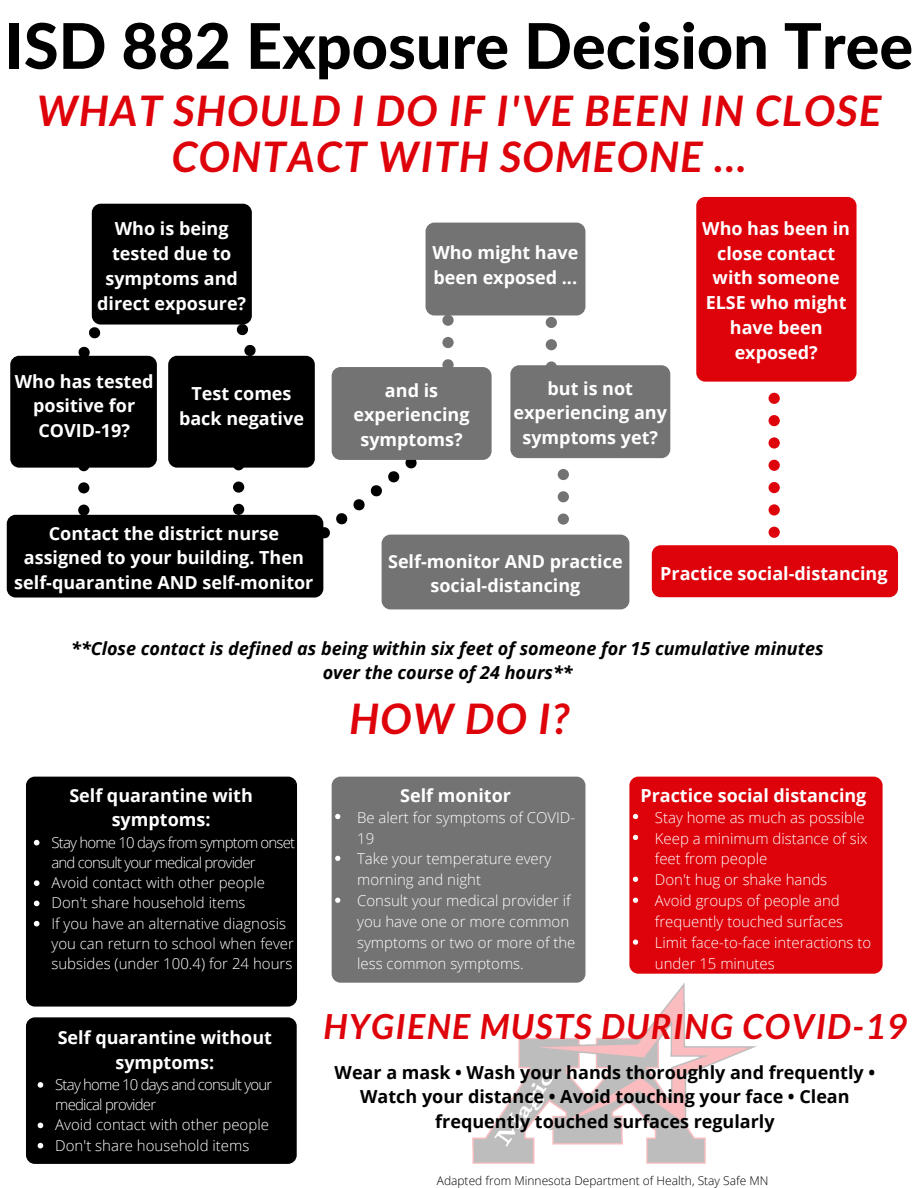
<style>
.page{position:relative;width:918px;height:1188px;background:#fff}
.page>*{position:absolute;margin:0;border:0;box-sizing:border-box;transform-origin:0 0}
.t1{font:800 63px "Lato Latin";color:#000}
.t2{font:italic 700 42px/45.6px "Lato";letter-spacing:.045em;color:#de020a;text-align:center}
.t3{font:italic 700 34.5px "Lato";letter-spacing:.045em;color:#de020a}
.t4{font:700 18px/24.8px "Open Sans";color:#fff;text-align:center}
.t5{font:700 18px/24.8px "Open Sans";color:#000;text-align:center}
.t6{font:italic 700 18px/24.8px "Open Sans";color:#000;text-align:center}
.t7{font:300 15px/21px "Open Sans";color:#fff}
.t8{font:300 15px/20.2px "Open Sans";letter-spacing:-.05em;color:#fff}
.t9{font:300 12px "Open Sans";color:#000}
</style>
<div class="page">
<svg style="left:66px;top:276px;width:73px;height:80px"></svg>
<svg style="left:78px;top:468px;width:11px;height:47px"></svg>
<div style="left:10px;top:356px;width:147px;height:112px;background:#000;border-radius:9px"></div>
<svg style="left:233px;top:468px;width:11px;height:47px"></svg>
<svg style="left:211px;top:325px;width:61px;height:31px"></svg>
<div style="left:92px;top:204px;width:160px;height:121px;background:#000;border-radius:9px"></div>
<svg style="left:546px;top:315px;width:11px;height:50px"></svg>
<div style="left:426px;top:223px;width:159px;height:92px;background:#737373;border-radius:9px"></div>
<div style="left:696px;top:197px;width:161px;height:185px;background:#de020a;border-radius:9px"></div>
<svg style="left:282px;top:315px;width:172px;height:254px"></svg>
<div style="left:7px;top:515px;width:316px;height:83px;background:#000;border-radius:9px"></div>
<svg style="left:558px;top:458px;width:11px;height:77px"></svg>
<div style="left:382px;top:535px;width:247px;height:74px;background:#737373;border-radius:9px"></div>
<div style="left:652px;top:545px;width:246px;height:52px;background:#de020a;border-radius:9px"></div>
<div style="left:510px;top:365px;width:160px;height:93px;background:#737373;border-radius:9px"></div>
<div style="left:332px;top:367px;width:160px;height:93px;background:#737373;border-radius:9px"></div>
<div style="left:168px;top:356px;width:147px;height:112px;background:#000;border-radius:9px"></div>
<svg style="left:769px;top:392px;width:11px;height:146px"></svg>
<div style="left:26px;top:777px;width:271px;height:230px;background:#000;border-radius:9px"></div>
<div style="left:332px;top:777px;width:253px;height:206px;background:#737373;border-radius:9px"></div>
<div style="left:26px;top:1017px;width:271px;height:147px;background:#000;border-radius:9px"></div>
<div style="left:629px;top:777px;width:254px;height:197px;background:#de020a;border-radius:9px"></div>
<img style="left:473px;top:982px;width:284px;height:181px">
<svg style="left:34px;top:840px;width:5px;height:5px"></svg>
<svg style="left:34px;top:880px;width:5px;height:6px"></svg>
<svg style="left:34px;top:901px;width:5px;height:5px"></svg>
<svg style="left:34px;top:921px;width:5px;height:5px"></svg>
<svg style="left:335px;top:814px;width:5px;height:5px"></svg>
<svg style="left:335px;top:856px;width:5px;height:5px"></svg>
<svg style="left:335px;top:898px;width:5px;height:5px"></svg>
<svg style="left:38px;top:1082px;width:5px;height:6px"></svg>
<svg style="left:38px;top:1123px;width:5px;height:5px"></svg>
<svg style="left:38px;top:1143px;width:5px;height:5px"></svg>
<svg style="left:633px;top:814px;width:5px;height:5px"></svg>
<svg style="left:633px;top:835px;width:5px;height:5px"></svg>
<svg style="left:633px;top:877px;width:5px;height:5px"></svg>
<svg style="left:633px;top:898px;width:5px;height:5px"></svg>
<svg style="left:633px;top:940px;width:5px;height:5px"></svg>
<p class="t1" style="left:5px;top:18px;width:910px">ISD 882 Exposure Decision Tree</p>
<p class="t2" style="left:37px;top:87px;width:846px">WHAT SHOULD I DO IF I'VE BEEN IN CLOSE<br>CONTACT WITH SOMEONE ...</p>
<p class="t4" style="left:97px;top:216px;width:151px">Who is being tested due to symptoms and direct exposure?</p>
<p class="t4" style="left:15px;top:368px;width:140px">Who has tested positive for<br>COVID-19?</p>
<p class="t4" style="left:179px;top:381px;width:126px">Test comes back negative</p>
<p class="t4" style="left:14px;top:520px;width:301px">Contact the district nurse assigned to your building. Then self-quarantine AND self-monitor</p>
<p class="t4" style="left:432px;top:239px;width:148px;text-align:left">Who might have been exposed ...</p>
<p class="t4" style="left:354px;top:377px;width:117px">and is experiencing symptoms?</p>
<p class="t4" style="left:514px;top:375px;width:155px">but is not experiencing any symptoms yet?</p>
<p class="t4" style="left:702px;top:216px;width:149px">Who has been in close contact with someone<br>ELSE who might have been exposed?</p>
<p class="t4" style="left:388px;top:548px;width:236px">Self-monitor AND practice social-distancing</p>
<p class="t4" style="left:660px;top:561px;width:229px">Practice social-distancing</p>
<p class="t6" style="left:71px;top:635px;width:754px">**Close contact is defined as being within six feet of someone for 15 cumulative minutes over the course of 24 hours**</p>
<p class="t4" style="left:69px;top:782px;width:185px">Self quarantine with symptoms:</p>
<p class="t8" style="left:51px;top:832px;width:245px">Stay home 10 days from symptom onset and consult your medical provider</p>
<p class="t7" style="left:51px;top:872px;width:215px">Avoid contact with other people</p>
<p class="t7" style="left:51px;top:892px;width:196px">Don't share household items</p>
<p class="t7" style="left:51px;top:913px;width:244px;line-height:20.2px">If you have an alternative diagnosis you can return to school when fever subsides (under 100.4) for 24 hours</p>
<p class="t4" style="left:58px;top:1025px;width:216px">Self quarantine without symptoms:</p>
<p class="t8" style="left:55px;top:1074px;width:219px">Stay home 10 days and consult your medical provider</p>
<p class="t7" style="left:55px;top:1114px;width:215px">Avoid contact with other people</p>
<p class="t7" style="left:55px;top:1134px;width:196px">Don't share household items</p>
<p class="t2" style="left:349px;top:695px;width:221px">HOW DO I?</p>
<p class="t4" style="left:400px;top:782px;width:112px">Self monitor</p>
<p class="t7" style="left:357px;top:806px;width:220px">Be alert for symptoms of COVID-<br>19</p>
<p class="t7" style="left:357px;top:848px;width:196px">Take your temperature every morning and night</p>
<p class="t7" style="left:357px;top:890px;width:220px">Consult your medical provider if you have one or more common symptoms or two or more of the less common symptoms.</p>
<p class="t4" style="left:640px;top:782px;width:228px">Practice social distancing</p>
<p class="t7" style="left:655px;top:806px;width:211px">Stay home as much as possible</p>
<p class="t7" style="left:655px;top:827px;width:214px">Keep a minimum distance of six feet from people</p>
<p class="t7" style="left:655px;top:869px;width:174px">Don't hug or shake hands</p>
<p class="t7" style="left:655px;top:890px;width:190px">Avoid groups of people and frequently touched surfaces</p>
<p class="t7" style="left:655px;top:932px;width:218px">Limit face-to-face interactions to under 15 minutes</p>
<p class="t3" style="left:323px;top:1005px;width:585px">HYGIENE MUSTS DURING COVID-19</p>
<p class="t5" style="left:335px;top:1059px;width:542px">Wear a mask • Wash your hands thoroughly and frequently •<br>Watch your distance • Avoid touching your face • Clean frequently touched surfaces regularly</p>
<p class="t9" style="left:437px;top:1173px;width:333px">Adapted from Minnesota Department of Health, Stay Safe MN</p>
</div>
